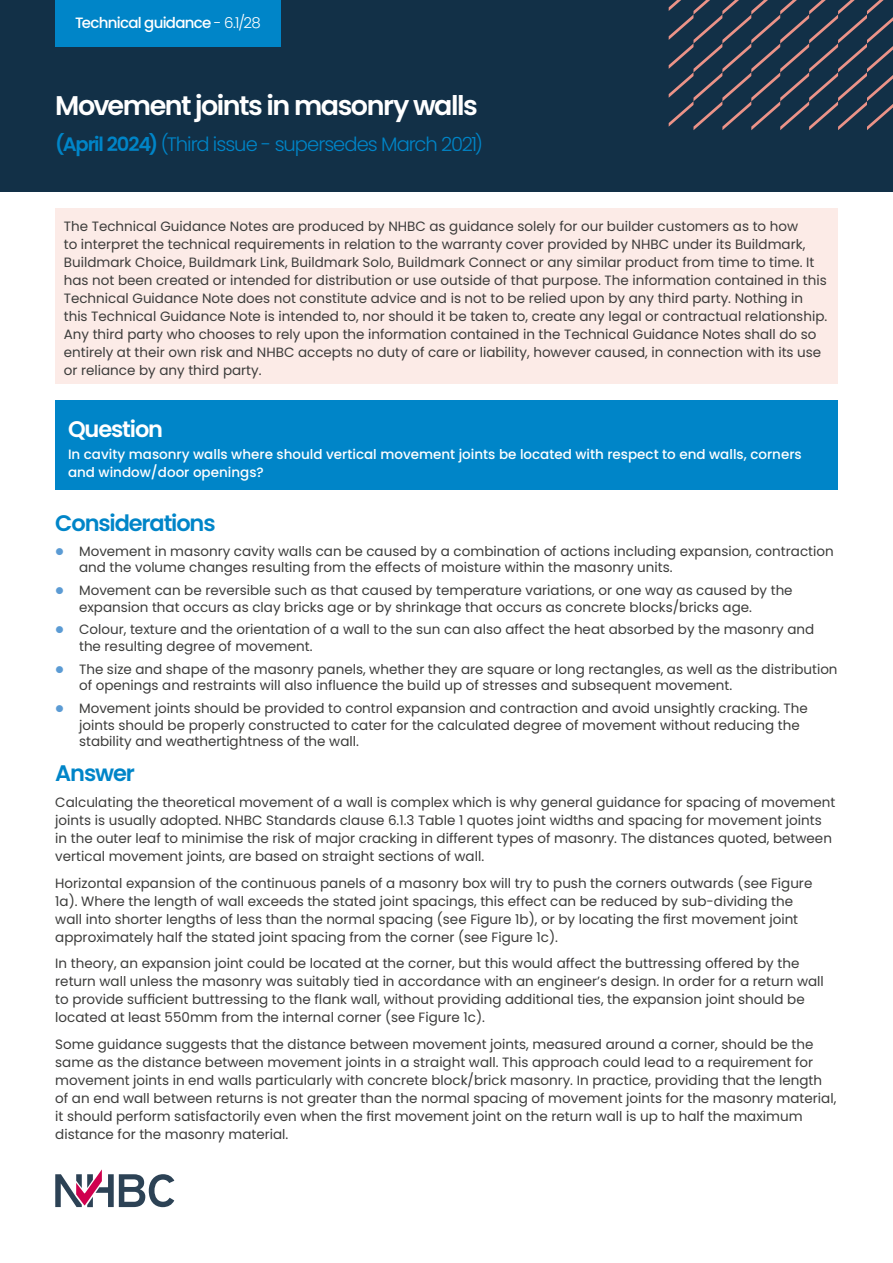
<style>
.page{position:relative;width:893px;height:1263px;background:#fff}
.page>*{position:absolute;margin:0;border:0;box-sizing:border-box;transform-origin:0 0}
.t1{font:600 27px "Poppins";letter-spacing:-.055em;color:#fff}
.t2{font:600 22.5px "Poppins";letter-spacing:-.05em;color:#0085c8}
.t3{font:600 22.5px "Poppins";letter-spacing:-.05em;color:#fff}
.t4{font:300 19.5px "Poppins";letter-spacing:-.05em;color:#0085c8}
.t5{font:500 15px "Poppins";letter-spacing:-.05em;color:#fff}
.t6{font:13.5px/18px "Poppins";color:#3c3c3b}
.t7{font:500 13.5px/18px "Poppins";color:#fff}
.s1{font-weight:300}
.s2{font-weight:600}
</style>
<div class="page">
<div style="left:0;top:0;width:893px;height:191px;background:#123047"></div>
<svg style="left:55px;top:1169px;width:119px;height:38px"></svg>
<svg style="left:669px;top:0;width:224px;height:130px"></svg>
<div style="left:55px;top:208px;width:783px;height:176px;background:#fcebe7"></div>
<div style="left:55px;top:401px;width:783px;height:89px;background:#0085c8"></div>
<div style="left:55px;top:0;width:226px;height:46px;background:#0085c8"></div>
<p class="t5" style="left:75px;top:14px;width:187px">Technical guidance <span class="s1">- 6.1/28</span></p>
<h1 class="t1" style="left:55px;top:90px;width:424px">Movement joints in masonry walls</h1>
<h3 class="t4" style="left:55px;top:132px;width:429px"><span class="s2">(April 2024)</span> (Third issue - supersedes March 2021)</h3>
<p class="t6" style="left:64px;top:217px;width:765px">The Technical Guidance Notes are produced by NHBC as guidance solely for our builder customers as to how<br>to interpret the technical requirements in relation to the warranty cover provided by NHBC under its Buildmark, Buildmark Choice, Buildmark Link, Buildmark Solo, Buildmark Connect or any similar product from time to time. It has not been created or intended for distribution or use outside of that purpose. The information contained in this Technical Guidance Note does not constitute advice and is not to be relied upon by any third party. Nothing in this Technical Guidance Note is intended to, nor should it be taken to, create any legal or contractual relationship.<br>Any third party who chooses to rely upon the information contained in the Technical Guidance Notes shall do so entirely at their own risk and NHBC accepts no duty of care or liability, however caused, in connection with its use or reliance by any third party.</p>
<h2 class="t3" style="left:68px;top:416px;width:97px">Question</h2>
<p class="t7" style="left:68px;top:446px;width:735px">In cavity masonry walls where should vertical movement joints be located with respect to end walls, corners and window/door openings?</p>
<h2 class="t2" style="left:55px;top:510px;width:162px">Considerations</h2>
<p class="t6" style="left:79px;top:543px;width:756px;line-height:16.5px">Movement in masonry cavity walls can be caused by a combination of actions including expansion, contraction and the volume changes resulting from the effects of moisture within the masonry units.</p>
<p class="t6" style="left:79px;top:582px;width:715px;line-height:16.5px">Movement can be reversible such as that caused by temperature variations, or one way as caused by the expansion that occurs as clay bricks age or by shrinkage that occurs as concrete blocks/bricks age.</p>
<p class="t6" style="left:79px;top:621px;width:737px;line-height:16.5px">Colour, texture and the orientation of a wall to the sun can also affect the heat absorbed by the masonry and the resulting degree of movement.</p>
<p class="t6" style="left:79px;top:661px;width:760px;line-height:16.5px">The size and shape of the masonry panels, whether they are square or long rectangles, as well as the distribution of openings and restraints will also influence the build up of stresses and subsequent movement.</p>
<p class="t6" style="left:79px;top:700px;width:730px;line-height:16.5px">Movement joints should be provided to control expansion and contraction and avoid unsightly cracking. The joints should be properly constructed to cater for the calculated degree of movement without reducing the stability and weathertightness of the wall.</p>
<h2 class="t2" style="left:55px;top:760px;width:81px">Answer</h2>
<p class="t6" style="left:55px;top:794px;width:782px">Calculating the theoretical movement of a wall is complex which is why general guidance for spacing of movement joints is usually adopted. NHBC Standards clause 6.1.3 Table 1 quotes joint widths and spacing for movement joints in the outer leaf to minimise the risk of major cracking in different types of masonry. The distances quoted, between vertical movement joints, are based on straight sections of wall.</p>
<p class="t6" style="left:55px;top:874px;width:759px">Horizontal expansion of the continuous panels of a masonry box will try to push the corners outwards (see Figure 1a). Where the length of wall exceeds the stated joint spacings, this effect can be reduced by sub-dividing the wall into shorter lengths of less than the normal spacing (see Figure 1b), or by locating the first movement joint approximately half the stated joint spacing from the corner (see Figure 1c).</p>
<p class="t6" style="left:55px;top:955px;width:770px">In theory, an expansion joint could be located at the corner, but this would affect the buttressing offered by the return wall unless the masonry was suitably tied in accordance with an engineer’s design. In order for a return wall to provide sufficient buttressing to the flank wall, without providing additional ties, the expansion joint should be located at least 550mm from the internal corner (see Figure 1c).</p>
<p class="t6" style="left:55px;top:1035px;width:783px">Some guidance suggests that the distance between movement joints, measured around a corner, should be the same as the distance between movement joints in a straight wall. This approach could lead to a requirement for movement joints in end walls particularly with concrete block/brick masonry. In practice, providing that the length of an end wall between returns is not greater than the normal spacing of movement joints for the masonry material, it should perform satisfactorily even when the first movement joint on the return wall is up to half the maximum distance for the masonry material.</p>
</div>
